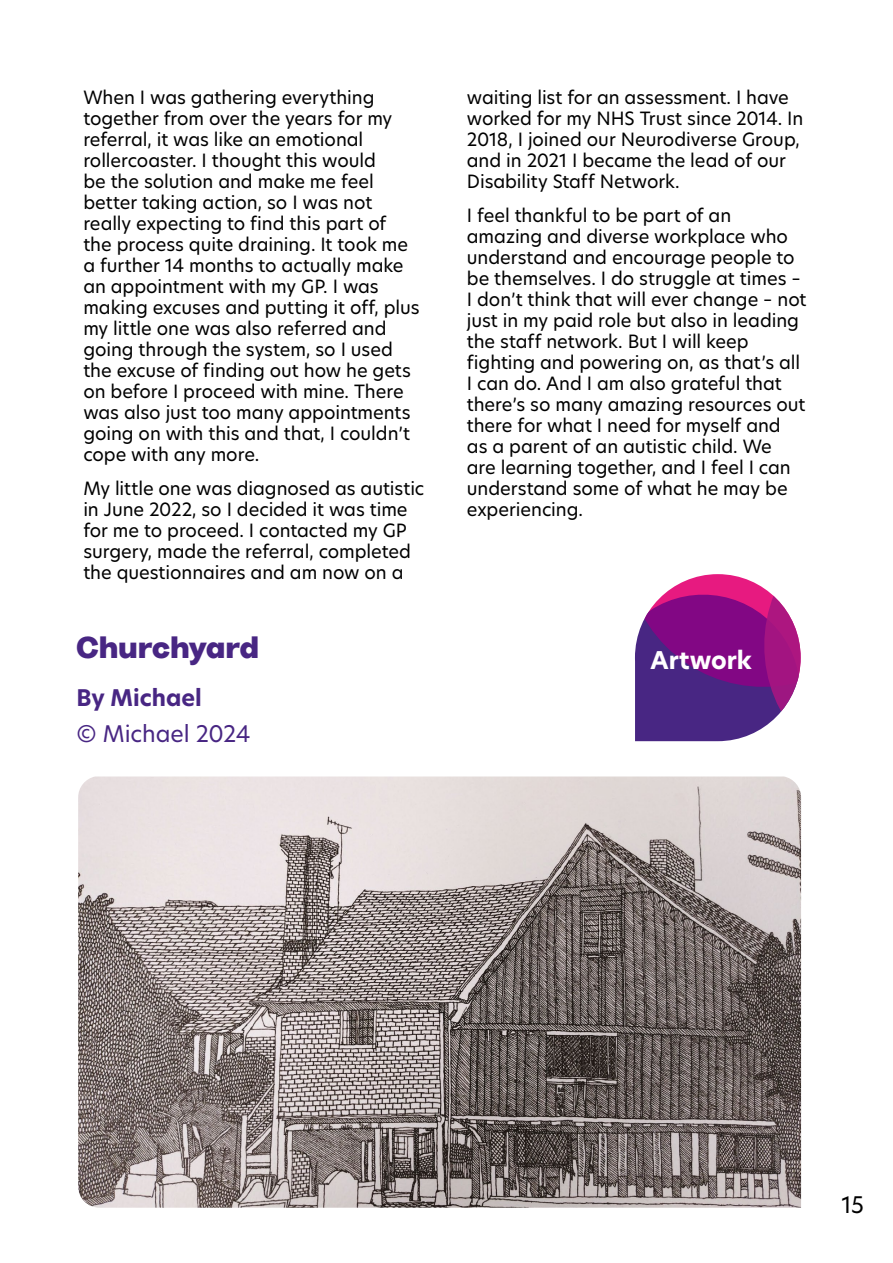
<style>
.page{position:relative;width:893px;height:1263px;background:#fff}
.page>*{position:absolute;margin:0;border:0;box-sizing:border-box;transform-origin:0 0}
.t1{font:900 30px "Radial";letter-spacing:-.005em;color:#482683}
.t2{font:700 24px "TP Hero";color:#fff}
.t3{font:22.5px "TP Hero";letter-spacing:-.005em;color:#482683}
.t4{font:700 22.5px "TP Hero";color:#482683}
.t5{font:22.5px "TP Hero";color:#000}
.t6{font:18px/21px "TP Hero";letter-spacing:-.005em;color:#000}
</style>
<div class="page">
<img style="left:78px;top:776px;width:723px;height:432px">
<svg style="left:635px;top:574px;width:166px;height:167px"></svg>
<p class="t6" style="left:83px;top:86px;width:338px">When I was gathering everything together from over the years for my referral, it was like an emotional rollercoaster. I thought this would<br>be the solution and make me feel better taking action, so I was not really expecting to find this part of<br>the process quite draining. It took me a further 14 months to actually make an appointment with my GP. I was making excuses and putting it off, plus my little one was also referred and going through the system, so I used the excuse of finding out how he gets on before I proceed with mine. There was also just too many appointments going on with this and that, I couldn’t cope with any more.</p>
<p class="t6" style="left:83px;top:477px;width:343px">My little one was diagnosed as autistic in June 2022, so I decided it was time for me to proceed. I contacted my GP surgery, made the referral, completed the questionnaires and am now on a</p>
<h1 class="t1" style="left:77px;top:625px;width:184px">Churchyard</h1>
<p class="t4" style="left:77px;top:682px;width:127px">By Michael</p>
<p class="t3" style="left:77px;top:718px;width:175px">© Michael 2024</p>
<p class="t6" style="left:467px;top:86px;width:338px">waiting list for an assessment. I have worked for my NHS Trust since 2014. In 2018, I joined our Neurodiverse Group, and in 2021 I became the lead of our Disability Staff Network.</p>
<p class="t6" style="left:467px;top:204px;width:341px">I feel thankful to be part of an amazing and diverse workplace who understand and encourage people to be themselves. I do struggle at times – I don’t think that will ever change – not just in my paid role but also in leading the staff network. But I will keep fighting and powering on, as that’s all I can do. And I am also grateful that there’s so many amazing resources out there for what I need for myself and<br>as a parent of an autistic child. We<br>are learning together, and I feel I can understand some of what he may be experiencing.</p>
<h2 class="t2" style="left:650px;top:644px;width:103px">Artwork</h2>
<p class="t5" style="left:842px;top:1189px;width:24px">15</p>
</div>
